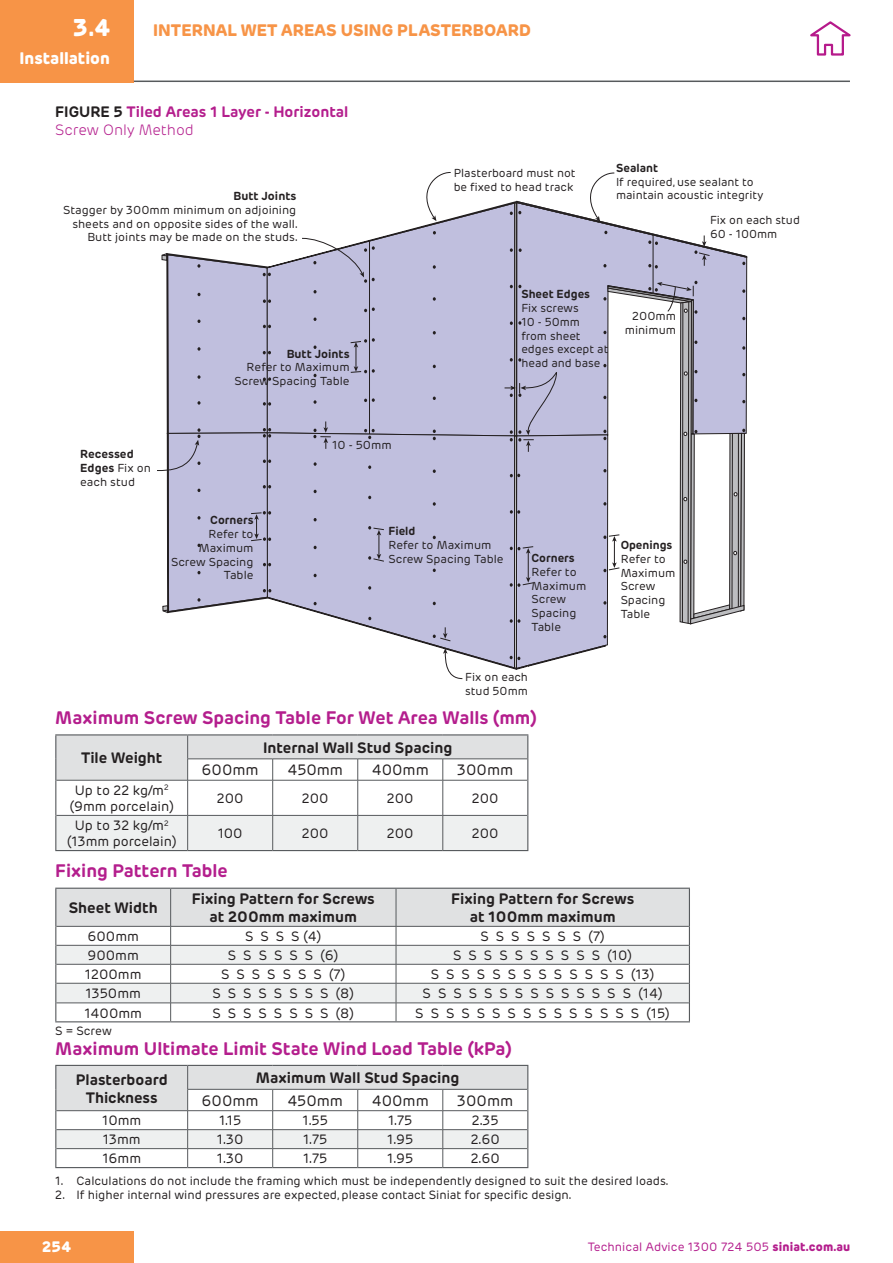
<style>
.page{position:relative;width:893px;height:1263px;background:#fff}
.page>*{position:absolute;margin:0;border:0;box-sizing:border-box;transform-origin:0 0}
.t1{font:800 24px "Rubrik Edge New";color:#fff}
.t2{font:700 18px "Rubrik Edge New";color:#b41e8d}
.t3{font:800 16.5px "Rubrik Edge New";letter-spacing:.005em;color:#f79447}
.t4{font:800 16.5px "Rubrik Edge New";color:#fff}
.t5{font:700 15px/18px "Rubrik Edge New";color:#231f20;text-align:center}
.t6{font:700 15px/18px "Rubrik Edge New";color:#b41e8d}
.t7{font:15px "Rubrik Edge New";color:#231f20}
.t8{font:800 15px "Rubrik Edge New";color:#fff}
.t9{font:13.5px/16.2px "Rubrik Edge New";color:#231f20;text-align:center}
.t10{font:12px "Rubrik Edge New";color:#231f20}
.t11{font:12px "Rubrik Edge New";letter-spacing:.01em;color:#b41e8d}
.t12{font:11.55px/13.8px "Rubrik Edge New";color:#231f20}
.t13{font:700 11.55px/13.8px "Rubrik Edge New";color:#231f20}
.s1{color:#231f20}
.s2{font-weight:300}
.s3{font-weight:400}
.s4{font-weight:800}
</style>
<div class="page">
<div style="left:0;top:1232px;width:134px;height:31px;background:#f79447"></div>
<div style="left:0;top:0;width:134px;height:82px;background:#f79447"></div>
<hr style="left:134px;top:81px;width:716px;height:1px;background:#575a5d">
<svg style="left:810px;top:21px;width:41px;height:35px"></svg>
<svg style="left:157px;top:172px;width:590px;height:507px"></svg>
<div style="left:56px;top:816px;width:471px;height:34px;background:#eef0f0"></div>
<hr style="left:55px;top:734px;width:133px;height:1px;background:#575a5d">
<hr style="left:188px;top:734px;width:85px;height:1px;background:#575a5d">
<hr style="left:273px;top:734px;width:85px;height:1px;background:#575a5d">
<hr style="left:358px;top:734px;width:85px;height:1px;background:#575a5d">
<hr style="left:443px;top:734px;width:85px;height:1px;background:#575a5d">
<svg style="left:55px;top:735px;width:473px;height:45px"></svg>
<hr style="left:55px;top:780px;width:1px;height:35px;background:#575a5d">
<hr style="left:56px;top:780px;width:132px;height:1px;background:#575a5d">
<hr style="left:187px;top:780px;width:1px;height:35px;background:#575a5d">
<hr style="left:188px;top:780px;width:85px;height:1px;background:#575a5d">
<hr style="left:273px;top:780px;width:85px;height:1px;background:#575a5d">
<hr style="left:358px;top:780px;width:85px;height:1px;background:#575a5d">
<hr style="left:272px;top:780px;width:1px;height:35px;background:#575a5d">
<hr style="left:357px;top:780px;width:1px;height:35px;background:#575a5d">
<hr style="left:443px;top:780px;width:1px;height:35px;background:#575a5d">
<hr style="left:443px;top:780px;width:84px;height:1px;background:#575a5d">
<hr style="left:527px;top:780px;width:1px;height:35px;background:#575a5d">
<hr style="left:55px;top:815px;width:1px;height:35px;background:#575a5d">
<hr style="left:56px;top:815px;width:132px;height:1px;background:#575a5d">
<hr style="left:55px;top:850px;width:133px;height:1px;background:#575a5d">
<hr style="left:187px;top:815px;width:1px;height:35px;background:#575a5d">
<hr style="left:188px;top:815px;width:85px;height:1px;background:#575a5d">
<hr style="left:273px;top:815px;width:85px;height:1px;background:#575a5d">
<hr style="left:358px;top:815px;width:85px;height:1px;background:#575a5d">
<hr style="left:272px;top:815px;width:1px;height:35px;background:#575a5d">
<hr style="left:357px;top:815px;width:1px;height:35px;background:#575a5d">
<hr style="left:188px;top:850px;width:85px;height:1px;background:#575a5d">
<hr style="left:273px;top:850px;width:85px;height:1px;background:#575a5d">
<hr style="left:358px;top:850px;width:85px;height:1px;background:#575a5d">
<hr style="left:443px;top:815px;width:1px;height:35px;background:#575a5d">
<hr style="left:443px;top:815px;width:84px;height:1px;background:#575a5d">
<hr style="left:527px;top:815px;width:1px;height:35px;background:#575a5d">
<hr style="left:443px;top:850px;width:85px;height:1px;background:#575a5d">
<hr style="left:55px;top:1021px;width:116px;height:1px;background:#575a5d">
<hr style="left:171px;top:1021px;width:225px;height:1px;background:#575a5d">
<svg style="left:55px;top:888px;width:635px;height:133px"></svg>
<hr style="left:396px;top:1021px;width:294px;height:1px;background:#575a5d">
<hr style="left:55px;top:1167px;width:133px;height:1px;background:#575a5d">
<hr style="left:188px;top:1167px;width:85px;height:1px;background:#575a5d">
<hr style="left:273px;top:1167px;width:85px;height:1px;background:#575a5d">
<hr style="left:358px;top:1167px;width:85px;height:1px;background:#575a5d">
<svg style="left:55px;top:1065px;width:473px;height:102px"></svg>
<hr style="left:443px;top:1167px;width:85px;height:1px;background:#575a5d">
<h1 class="t1" style="left:74px;top:12px;width:39px">3.4</h1>
<h3 class="t4" style="left:20px;top:47px;width:92px">Installation</h3>
<h3 class="t3" style="left:153px;top:20px;width:379px">INTERNAL WET AREAS USING PLASTERBOARD</h3>
<p class="t6" style="left:55px;top:103px;width:295px"><span class="s1">FIGURE 5</span> Tiled Areas 1 Layer - Horizontal<br><span class="s2">Screw Only Method</span></p>
<p class="t13" style="left:616px;top:161px;width:43px">Sealant</p>
<p class="t12" style="left:616px;top:175px;width:149px">If required, use sealant to maintain acoustic integrity</p>
<p class="t12" style="left:454px;top:166px;width:123px">Plasterboard must not be fixed to head track</p>
<p class="t13" style="left:233px;top:189px;width:64px">Butt Joints</p>
<p class="t12" style="left:63px;top:203px;width:236px;text-align:right">Stagger by 300mm minimum on adjoining sheets and on opposite sides of the wall.<br>Butt joints may be made on the studs.</p>
<p class="t12" style="left:710px;top:213px;width:91px">Fix on each stud<br>60 - 100mm</p>
<p class="t13" style="left:287px;top:347px;width:64px">Butt Joints</p>
<p class="t12" style="left:234px;top:361px;width:117px;text-align:right">Refer to Maximum<br>Screw Spacing Table</p>
<p class="t13" style="left:521px;top:287px;width:70px">Sheet Edges</p>
<p class="t12" style="left:521px;top:301px;width:89px">Fix screws<br>10 - 50mm<br>from sheet edges except at head and base</p>
<p class="t12" style="left:625px;top:309px;width:53px;text-align:right">200mm minimum</p>
<p class="t13" style="left:80px;top:447px;width:72px">Recessed<br>Edges <span class="s3">Fix on each stud</span></p>
<p class="t13" style="left:210px;top:513px;width:45px">Corners</p>
<p class="t12" style="left:171px;top:527px;width:84px;text-align:right">Refer to<br>Maximum<br>Screw Spacing<br>Table</p>
<p class="t12" style="left:332px;top:439px;width:61px">10 - 50mm</p>
<p class="t13" style="left:388px;top:524px;width:28px">Field</p>
<p class="t12" style="left:388px;top:538px;width:117px">Refer to Maximum<br>Screw Spacing Table</p>
<p class="t13" style="left:532px;top:551px;width:45px">Corners</p>
<p class="t12" style="left:532px;top:565px;width:56px">Refer to<br>Maximum<br>Screw<br>Spacing<br>Table</p>
<p class="t12" style="left:465px;top:670px;width:64px">Fix on each stud 50mm</p>
<h2 class="t2" style="left:55px;top:707px;width:483px">Maximum Screw Spacing Table For Wet Area Walls (mm)</h2>
<p class="t5" style="left:81px;top:749px;width:83px">Tile Weight</p>
<p class="t5" style="left:263px;top:738px;width:191px">Internal Wall Stud Spacing</p>
<p class="t7" style="left:202px;top:761px;width:59px">600mm</p>
<p class="t7" style="left:287px;top:761px;width:57px">450mm</p>
<p class="t7" style="left:372px;top:761px;width:59px">400mm</p>
<p class="t7" style="left:457px;top:761px;width:57px">300mm</p>
<p class="t13" style="left:621px;top:538px;width:53px">Openings</p>
<p class="t12" style="left:621px;top:552px;width:56px">Refer to<br>Maximum<br>Screw<br>Spacing<br>Table</p>
<p class="t9" style="left:69px;top:782px;width:106px">Up to 22 kg/m<sup>2 </sup>(9mm porcelain)</p>
<p class="t9" style="left:217px;top:790px;width:28px">200</p>
<p class="t9" style="left:302px;top:790px;width:28px">200</p>
<p class="t9" style="left:387px;top:790px;width:28px">200</p>
<p class="t9" style="left:472px;top:790px;width:28px">200</p>
<p class="t9" style="left:67px;top:817px;width:112px">Up to 32 kg/m<sup>2 </sup>(13mm porcelain)</p>
<p class="t9" style="left:218px;top:826px;width:27px">100</p>
<p class="t9" style="left:302px;top:826px;width:28px">200</p>
<p class="t9" style="left:387px;top:826px;width:28px">200</p>
<p class="t9" style="left:472px;top:826px;width:28px">200</p>
<h2 class="t2" style="left:55px;top:860px;width:174px">Fixing Pattern Table</h2>
<p class="t5" style="left:69px;top:899px;width:90px">Sheet Width</p>
<p class="t5" style="left:192px;top:890px;width:185px">Fixing Pattern for Screws at 200mm maximum</p>
<p class="t5" style="left:451px;top:890px;width:185px">Fixing Pattern for Screws at 100mm maximum</p>
<p class="t9" style="left:88px;top:928px;width:53px">600mm</p>
<p class="t9" style="left:245px;top:928px;width:78px">S S S S (4)</p>
<p class="t9" style="left:480px;top:928px;width:126px">S S S S S S S (7)</p>
<p class="t9" style="left:88px;top:947px;width:53px">900mm</p>
<p class="t9" style="left:228px;top:947px;width:112px">S S S S S S (6)</p>
<p class="t9" style="left:453px;top:947px;width:180px">S S S S S S S S S S (10)</p>
<p class="t9" style="left:85px;top:966px;width:58px">1200mm</p>
<p class="t9" style="left:221px;top:966px;width:126px">S S S S S S S (7)</p>
<p class="t9" style="left:431px;top:966px;width:225px">S S S S S S S S S S S S S (13)</p>
<p class="t9" style="left:86px;top:985px;width:57px">1350mm</p>
<p class="t9" style="left:212px;top:985px;width:143px">S S S S S S S S (8)</p>
<p class="t9" style="left:423px;top:985px;width:242px">S S S S S S S S S S S S S S (14)</p>
<p class="t9" style="left:84px;top:1005px;width:59px">1400mm</p>
<p class="t9" style="left:212px;top:1005px;width:143px">S S S S S S S S (8)</p>
<p class="t9" style="left:415px;top:1005px;width:256px">S S S S S S S S S S S S S S S (15)</p>
<p class="t10" style="left:55px;top:1024px;width:58px">S = Screw</p>
<h2 class="t2" style="left:55px;top:1037px;width:458px">Maximum Ultimate Limit State Wind Load Table (kPa)</h2>
<p class="t5" style="left:76px;top:1071px;width:93px">Plasterboard<br>Thickness</p>
<p class="t5" style="left:256px;top:1069px;width:205px">Maximum Wall Stud Spacing</p>
<p class="t7" style="left:202px;top:1092px;width:59px">600mm</p>
<p class="t7" style="left:287px;top:1092px;width:57px">450mm</p>
<p class="t7" style="left:372px;top:1092px;width:59px">400mm</p>
<p class="t7" style="left:457px;top:1092px;width:57px">300mm</p>
<p class="t9" style="left:102px;top:1113px;width:41px">10mm</p>
<p class="t9" style="left:219px;top:1113px;width:24px">1.15</p>
<p class="t9" style="left:302px;top:1113px;width:27px">1.55</p>
<p class="t9" style="left:388px;top:1113px;width:26px">1.75</p>
<p class="t9" style="left:472px;top:1113px;width:28px">2.35</p>
<p class="t9" style="left:103px;top:1132px;width:39px">13mm</p>
<p class="t9" style="left:217px;top:1132px;width:28px">1.30</p>
<p class="t9" style="left:303px;top:1132px;width:26px">1.75</p>
<p class="t9" style="left:387px;top:1132px;width:28px">1.95</p>
<p class="t9" style="left:471px;top:1132px;width:31px">2.60</p>
<p class="t9" style="left:102px;top:1151px;width:40px">16mm</p>
<p class="t9" style="left:217px;top:1151px;width:28px">1.30</p>
<p class="t9" style="left:303px;top:1151px;width:26px">1.75</p>
<p class="t9" style="left:387px;top:1151px;width:28px">1.95</p>
<p class="t9" style="left:471px;top:1151px;width:31px">2.60</p>
<p class="t10" style="left:55px;top:1174px;width:615px">1. Calculations do not include the framing which must be independently designed to suit the desired loads.</p>
<p class="t10" style="left:55px;top:1188px;width:518px">2. If higher internal wind pressures are expected, please contact Siniat for specific design.</p>
<p class="t8" style="left:42px;top:1237px;width:31px">254</p>
<p class="t11" style="left:588px;top:1239px;width:264px">Technical Advice 1300 724 505 <span class="s4">siniat.com.au</span></p>
</div>
